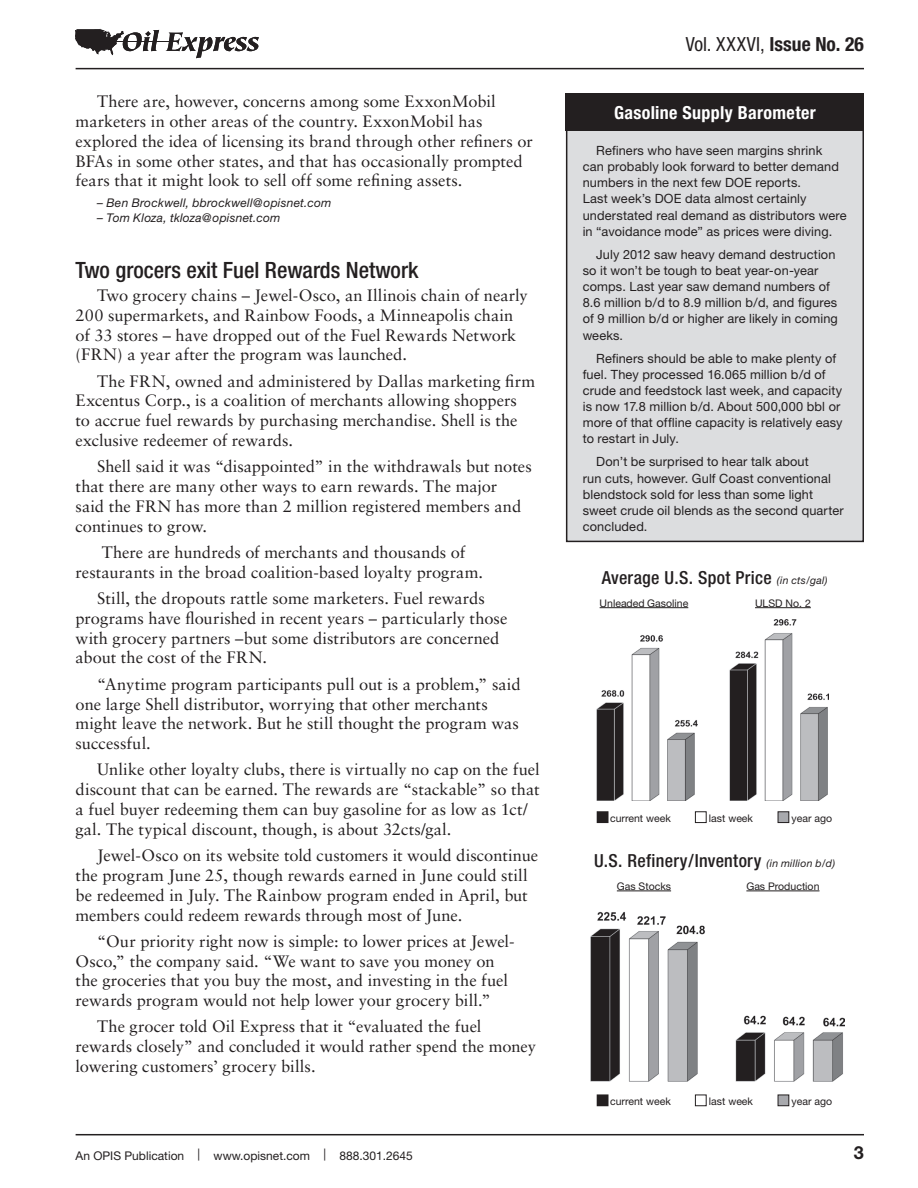
<style>
.page{position:relative;width:918px;height:1188px;background:#fff}
.page>*{position:absolute;margin:0;border:0;box-sizing:border-box;transform-origin:0 0}
.t1{font:500 condensed 22.5px "Helvetica Neue";color:#231f20}
.t2{font:condensed 19.5px "Helvetica Neue";letter-spacing:.03em;color:#231f20}
.t3{font:500 condensed 18px "Helvetica Neue";letter-spacing:.015em;color:#231f20}
.t4{font:700 condensed 18px "Helvetica Neue";letter-spacing:.02em;color:#fff}
.t5{font:700 18px "Helvetica Neue";color:#231f20}
.t6{font:16.5px/19.8px "Sabon";color:#231f20}
.t7{font:12.75px/16.2px "Helvetica Neue";letter-spacing:.01em;color:#231f20}
.t8{font:italic 12px "Helvetica Neue";letter-spacing:.015em;color:#231f20}
.t9{font:12px "Helvetica Neue";color:#231f20}
.t10{font:10.5px "Helvetica Neue";color:#231f20}
.s1{font-weight:700}
.s2{font-weight:400;font-style:italic;font-stretch:normal;font-size:10.5px}
</style>
<div class="page">
<hr style="left:76px;top:68px;width:788px;height:1px;background:#231f20">
<svg style="left:166px;top:32px;width:93px;height:26px"></svg>
<svg style="left:75px;top:29px;width:84px;height:26px"></svg>
<hr style="left:77px;top:41px;width:95px;height:1px;background:#231f20">
<hr style="left:76px;top:1134px;width:788px;height:1px;background:#231f20">
<hr style="left:617px;top:891px;width:54px;height:1px;background:#231f20">
<hr style="left:746px;top:891px;width:74px;height:1px;background:#231f20">
<div style="left:597px;top:1095px;width:11px;height:11px;background:#231f20"></div>
<div style="left:695px;top:1095px;width:11px;height:11px;border:1px solid #231f20"></div>
<div style="left:778px;top:1095px;width:11px;height:11px;background:#a8a9ad"></div>
<div style="left:778px;top:1095px;width:11px;height:11px;border:1px solid #231f20"></div>
<div style="left:567px;top:128px;width:296px;height:413px;background:#dcdddf"></div>
<div style="left:566px;top:128px;width:298px;height:414px;border:2px solid #231f20"></div>
<hr style="left:600px;top:607px;width:88px;height:1px;background:#231f20">
<hr style="left:755px;top:607px;width:56px;height:1px;background:#231f20">
<div style="left:597px;top:812px;width:11px;height:11px;background:#231f20"></div>
<div style="left:695px;top:812px;width:11px;height:11px;border:1px solid #231f20"></div>
<div style="left:778px;top:812px;width:11px;height:11px;background:#a8a9ad"></div>
<div style="left:778px;top:812px;width:11px;height:11px;border:1px solid #231f20"></div>
<div style="left:566px;top:94px;width:298px;height:37px;background:#231f20"></div>
<img style="left:590px;top:911px;width:254px;height:170px">
<img style="left:597px;top:620px;width:232px;height:181px">
<p class="t6" style="left:76px;top:91px;width:459px;text-indent:22px">There are, however, concerns among some ExxonMobil marketers in other areas of the country. ExxonMobil has explored the idea of licensing its brand through other refiners or BFAs in some other states, and that has occasionally prompted fears that it might look to sell off some refining assets.</p>
<p class="t8" style="left:97px;top:196px;width:236px">– Ben Brockwell, bbrockwell@opisnet.com</p>
<p class="t8" style="left:97px;top:210px;width:185px">– Tom Kloza, tkloza@opisnet.com</p>
<h1 class="t1" style="left:76px;top:256px;width:344px">Two grocers exit Fuel Rewards Network</h1>
<p class="t6" style="left:76px;top:285px;width:454px;text-indent:22px">Two grocery chains – Jewel-Osco, an Illinois chain of nearly 200 supermarkets, and Rainbow Foods, a Minneapolis chain of 33 stores – have dropped out of the Fuel Rewards Network (FRN) a year after the program was launched.</p>
<p class="t6" style="left:76px;top:371px;width:461px;text-indent:22px">The FRN, owned and administered by Dallas marketing firm Excentus Corp., is a coalition of merchants allowing shoppers to accrue fuel rewards by purchasing merchandise. Shell is the exclusive redeemer of rewards.</p>
<p class="t6" style="left:76px;top:456px;width:458px;text-indent:22px">Shell said it was “disappointed” in the withdrawals but notes that there are many other ways to earn rewards. The major<br>said the FRN has more than 2 million registered members and continues to grow.</p>
<p class="t6" style="left:76px;top:542px;width:409px;text-align:center">There are hundreds of merchants and thousands of restaurants in the broad coalition-based loyalty program.</p>
<p class="t6" style="left:76px;top:588px;width:433px;text-indent:22px">Still, the dropouts rattle some marketers. Fuel rewards programs have flourished in recent years – particularly those with grocery partners –but some distributors are concerned about the cost of the FRN.</p>
<p class="t6" style="left:76px;top:674px;width:446px;text-indent:22px">“Anytime program participants pull out is a problem,” said one large Shell distributor, worrying that other merchants might leave the network. But he still thought the program was successful.</p>
<p class="t6" style="left:76px;top:760px;width:466px;text-indent:22px">Unlike other loyalty clubs, there is virtually no cap on the fuel discount that can be earned. The rewards are “stackable” so that a fuel buyer redeeming them can buy gasoline for as low as 1ct/ gal. The typical discount, though, is about 32cts/gal.</p>
<p class="t6" style="left:76px;top:845px;width:464px;text-indent:22px">Jewel-Osco on its website told customers it would discontinue the program June 25, though rewards earned in June could still be redeemed in July. The Rainbow program ended in April, but members could redeem rewards through most of June.</p>
<p class="t6" style="left:76px;top:931px;width:441px;text-indent:22px">“Our priority right now is simple: to lower prices at Jewel-Osco,” the company said. “We want to save you money on the groceries that you buy the most, and investing in the fuel rewards program would not help lower your grocery bill.”</p>
<p class="t6" style="left:76px;top:1017px;width:462px;text-indent:22px">The grocer told Oil Express that it “evaluated the fuel rewards closely” and concluded it would rather spend the money lowering customers’ grocery bills.</p>
<p class="t2" style="left:686px;top:33px;width:180px">Vol. XXXVI, <span class="s1">Issue No. 26</span></p>
<p class="t4" style="left:614px;top:102px;width:203px">Gasoline Supply Barometer</p>
<p class="t7" style="left:583px;top:142px;width:266px;text-indent:14px">Refiners who have seen margins shrink<br>can probably look forward to better demand numbers in the next few DOE reports.<br>Last week’s DOE data almost certainly understated real demand as distributors were in “avoidance mode” as prices were diving.</p>
<p class="t7" style="left:583px;top:246px;width:257px;text-indent:14px">July 2012 saw heavy demand destruction so it won’t be tough to beat year-on-year comps. Last year saw demand numbers of 8.6 million b/d to 8.9 million b/d, and figures of 9 million b/d or higher are likely in coming weeks.</p>
<p class="t7" style="left:583px;top:350px;width:261px;text-indent:14px">Refiners should be able to make plenty of fuel. They processed 16.065 million b/d of crude and feedstock last week, and capacity is now 17.8 million b/d. About 500,000 bbl or more of that offline capacity is relatively easy to restart in July.</p>
<p class="t7" style="left:583px;top:454px;width:262px;text-indent:14px">Don’t be surprised to hear talk about<br>run cuts, however. Gulf Coast conventional blendstock sold for less than some light sweet crude oil blends as the second quarter concluded.</p>
<p class="t3" style="left:602px;top:567px;width:227px">Average U.S. Spot Price <span class="s2">(in cts/gal)</span></p>
<p class="t10" style="left:600px;top:597px;width:90px">Unleaded Gasoline</p>
<p class="t10" style="left:755px;top:597px;width:57px">ULSD No. 2</p>
<p class="t10" style="left:610px;top:812px;width:62px">current week</p>
<p class="t10" style="left:709px;top:812px;width:46px">last week</p>
<p class="t10" style="left:792px;top:812px;width:42px">year ago</p>
<p class="t3" style="left:594px;top:850px;width:243px">U.S. Refinery/Inventory <span class="s2">(in million b/d)</span></p>
<p class="t10" style="left:617px;top:880px;width:56px">Gas Stocks</p>
<p class="t10" style="left:746px;top:880px;width:75px">Gas Production</p>
<p class="t10" style="left:610px;top:1095px;width:62px">current week</p>
<p class="t10" style="left:709px;top:1095px;width:46px">last week</p>
<p class="t10" style="left:792px;top:1095px;width:42px">year ago</p>
<p class="t9" style="left:76px;top:1148px;width:339px">An OPIS Publication | www.opisnet.com | 888.301.2645</p>
<p class="t5" style="left:854px;top:1142px;width:12px">3</p>
</div>
